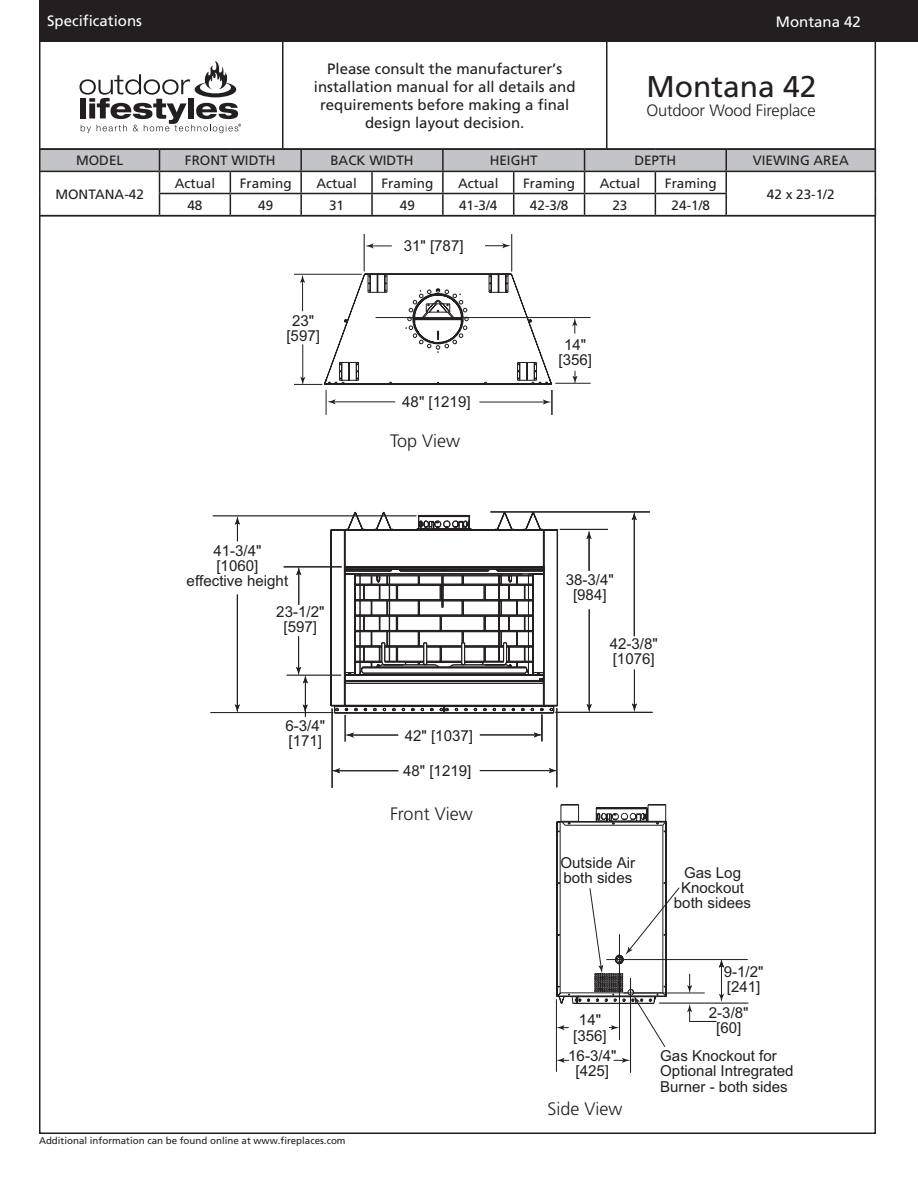
<style>
.page{position:relative;width:918px;height:1188px;background:#fff}
.page>*{position:absolute;margin:0;border:0;box-sizing:border-box;transform-origin:0 0}
.t1{font:30px "Frutiger";color:#231f20}
.t2{font:300 18px "Frutiger";color:#231f20}
.t3{font:300 16.5px "Frutiger";letter-spacing:-.01em;color:#231f20}
.t4{font:15.15px/15.1px "Arial";color:#231f20;text-align:center}
.t5{font:15px/18px "Frutiger";color:#231f20;text-align:center}
.t6{font:15px "Frutiger";color:#fff}
.t7{font:13.5px "Frutiger";color:#231f20}
.t8{font:700 13.5px "Frutiger";color:#231f20}
.t9{font:9.75px "Frutiger";color:#231f20}
</style>
<div class="page">
<div style="left:39px;top:0;width:879px;height:42px;background:#231f20"></div>
<svg style="left:80px;top:61px;width:161px;height:72px"></svg>
<hr style="left:39px;top:42px;width:1px;height:106px;background:#231f20">
<hr style="left:282px;top:42px;width:2px;height:106px;background:#231f20">
<hr style="left:606px;top:42px;width:2px;height:106px;background:#231f20">
<hr style="left:875px;top:42px;width:1px;height:106px;background:#231f20">
<hr style="left:364px;top:234px;width:1px;height:37px;background:#231f20">
<hr style="left:511px;top:234px;width:1px;height:37px;background:#231f20">
<svg style="left:365px;top:243px;width:27px;height:5px"></svg>
<svg style="left:485px;top:243px;width:26px;height:5px"></svg>
<svg style="left:294px;top:273px;width:259px;height:142px"></svg>
<hr style="left:376px;top:317px;width:215px;height:1px;background:#231f20">
<hr style="left:555px;top:383px;width:36px;height:1px;background:#231f20">
<svg style="left:572px;top:318px;width:5px;height:16px"></svg>
<svg style="left:572px;top:371px;width:6px;height:13px"></svg>
<hr style="left:556px;top:999px;width:1px;height:73px;background:#231f20">
<hr style="left:659px;top:1003px;width:89px;height:1px;background:#231f20">
<hr style="left:606px;top:959px;width:142px;height:1px;background:#231f20">
<hr style="left:721px;top:965px;width:1px;height:31px;background:#231f20">
<svg style="left:719px;top:994px;width:5px;height:8px"></svg>
<svg style="left:719px;top:959px;width:5px;height:9px"></svg>
<hr style="left:630px;top:978px;width:1px;height:95px;background:#231f20">
<svg style="left:614px;top:1058px;width:16px;height:5px"></svg>
<svg style="left:556px;top:1058px;width:13px;height:5px"></svg>
<hr style="left:287px;top:675px;width:54px;height:1px;background:#231f20">
<hr style="left:210px;top:712px;width:123px;height:1px;background:#231f20">
<hr style="left:213px;top:516px;width:203px;height:1px;background:#231f20">
<hr style="left:284px;top:567px;width:58px;height:1px;background:#231f20">
<hr style="left:298px;top:636px;width:1px;height:33px;background:#231f20">
<hr style="left:298px;top:573px;width:1px;height:32px;background:#231f20">
<svg style="left:296px;top:567px;width:5px;height:8px"></svg>
<svg style="left:303px;top:704px;width:5px;height:8px"></svg>
<hr style="left:305px;top:681px;width:1px;height:36px;background:#231f20">
<svg style="left:296px;top:667px;width:12px;height:16px"></svg>
<hr style="left:237px;top:595px;width:1px;height:112px;background:#231f20">
<svg style="left:235px;top:704px;width:5px;height:8px"></svg>
<svg style="left:235px;top:516px;width:5px;height:25px"></svg>
<svg style="left:332px;top:512px;width:348px;height:536px"></svg>
<hr style="left:39px;top:148px;width:121px;height:2px;background:#231f20">
<hr style="left:160px;top:148px;width:70px;height:2px;background:#231f20">
<hr style="left:230px;top:148px;width:71px;height:2px;background:#231f20">
<hr style="left:301px;top:148px;width:71px;height:2px;background:#231f20">
<hr style="left:372px;top:148px;width:71px;height:2px;background:#231f20">
<hr style="left:443px;top:148px;width:71px;height:2px;background:#231f20">
<hr style="left:514px;top:148px;width:71px;height:2px;background:#231f20">
<hr style="left:585px;top:148px;width:70px;height:2px;background:#231f20">
<hr style="left:655px;top:148px;width:71px;height:2px;background:#231f20">
<hr style="left:726px;top:148px;width:150px;height:2px;background:#231f20">
<svg style="left:39px;top:149px;width:837px;height:67px"></svg>
<hr style="left:39px;top:171px;width:121px;height:1px;background:#231f20">
<hr style="left:160px;top:171px;width:70px;height:1px;background:#231f20">
<hr style="left:230px;top:171px;width:71px;height:1px;background:#231f20">
<hr style="left:301px;top:171px;width:71px;height:1px;background:#231f20">
<hr style="left:372px;top:171px;width:71px;height:1px;background:#231f20">
<hr style="left:443px;top:171px;width:71px;height:1px;background:#231f20">
<hr style="left:514px;top:171px;width:71px;height:1px;background:#231f20">
<hr style="left:585px;top:171px;width:70px;height:1px;background:#231f20">
<hr style="left:655px;top:171px;width:71px;height:1px;background:#231f20">
<hr style="left:726px;top:171px;width:150px;height:1px;background:#231f20">
<p class="t6" style="left:47px;top:12px;width:97px">Specifications</p>
<p class="t5" style="left:314px;top:60px;width:263px">Please consult the manufacturer’s installation manual for all details and requirements before making a final design layout decision.</p>
<p class="t6" style="left:776px;top:13px;width:87px">Montana 42</p>
<p class="t1" style="left:646px;top:69px;width:172px">Montana 42</p>
<p class="t3" style="left:646px;top:101px;width:171px">Outdoor Wood Fireplace</p>
<p class="t7" style="left:76px;top:153px;width:49px">MODEL</p>
<p class="t7" style="left:185px;top:153px;width:92px">FRONT WIDTH</p>
<p class="t7" style="left:330px;top:153px;width:85px">BACK WIDTH</p>
<p class="t7" style="left:490px;top:153px;width:50px">HEIGHT</p>
<p class="t7" style="left:634px;top:153px;width:44px">DEPTH</p>
<p class="t7" style="left:753px;top:153px;width:98px">VIEWING AREA</p>
<p class="t7" style="left:55px;top:186px;width:90px">MONTANA-42</p>
<p class="t8" style="left:206px;top:153px;width:50px">HEIGHT</p>
<p class="t8" style="left:327px;top:153px;width:92px">FRONT WIDTH</p>
<p class="t8" style="left:472px;top:153px;width:85px">BACK WIDTH</p>
<p class="t7" style="left:175px;top:175px;width:42px">Actual</p>
<p class="t7" style="left:240px;top:175px;width:53px">Framing</p>
<p class="t7" style="left:316px;top:175px;width:42px">Actual</p>
<p class="t7" style="left:382px;top:175px;width:53px">Framing</p>
<p class="t7" style="left:458px;top:175px;width:42px">Actual</p>
<p class="t7" style="left:523px;top:175px;width:53px">Framing</p>
<p class="t7" style="left:600px;top:175px;width:42px">Actual</p>
<p class="t7" style="left:665px;top:175px;width:53px">Framing</p>
<p class="t7" style="left:767px;top:186px;width:69px">42 x 23-1/2</p>
<p class="t7" style="left:187px;top:197px;width:17px">48</p>
<p class="t7" style="left:258px;top:197px;width:17px">49</p>
<p class="t7" style="left:329px;top:197px;width:17px">31</p>
<p class="t7" style="left:400px;top:197px;width:17px">49</p>
<p class="t7" style="left:459px;top:197px;width:40px">41-3/4</p>
<p class="t7" style="left:530px;top:197px;width:40px">42-3/8</p>
<p class="t7" style="left:612px;top:197px;width:17px">23</p>
<p class="t7" style="left:672px;top:197px;width:40px">24-1/8</p>
<p class="t4" style="left:286px;top:313px;width:35px">23" [597]</p>
<p class="t4" style="left:187px;top:543px;width:103px">41-3/4"<br>[1060] effective height</p>
<p class="t4" style="left:276px;top:604px;width:50px">23-1/2" [597]</p>
<p class="t4" style="left:286px;top:718px;width:41px;text-align:left">6-3/4" [171]</p>
<p class="t4" style="left:404px;top:238px;width:61px">31" [787]</p>
<p class="t4" style="left:402px;top:394px;width:70px">48" [1219]</p>
<p class="t2" style="left:390px;top:431px;width:72px">Top View</p>
<p class="t4" style="left:405px;top:729px;width:70px">42" [1037]</p>
<p class="t4" style="left:403px;top:764px;width:70px">48" [1219]</p>
<p class="t2" style="left:390px;top:804px;width:84px">Front View</p>
<p class="t9" style="left:39px;top:1135px;width:308px">Additional information can be found online at www.fireplaces.com</p>
<p class="t4" style="left:558px;top:337px;width:35px">14" [356]</p>
<p class="t4" style="left:566px;top:572px;width:50px">38-3/4" [984]</p>
<p class="t4" style="left:610px;top:636px;width:50px;text-align:left">42-3/8" [1076]</p>
<p class="t4" style="left:561px;top:855px;width:76px;text-align:left">Outside Air both sides</p>
<p class="t4" style="left:573px;top:1013px;width:35px">14" [356]</p>
<p class="t4" style="left:674px;top:865px;width:79px">Gas Log<br>Knockout both sidees</p>
<p class="t4" style="left:724px;top:964px;width:41px;text-align:left">9-1/2" [241]</p>
<p class="t4" style="left:709px;top:1005px;width:41px">2-3/8" [60]</p>
<p class="t4" style="left:568px;top:1048px;width:50px">16-3/4" [425]</p>
<p class="t2" style="left:548px;top:1099px;width:77px">Side View</p>
<p class="t4" style="left:660px;top:1049px;width:135px;text-align:left">Gas Knockout for<br>Optional Intregrated<br>Burner - both sides</p>
</div>
